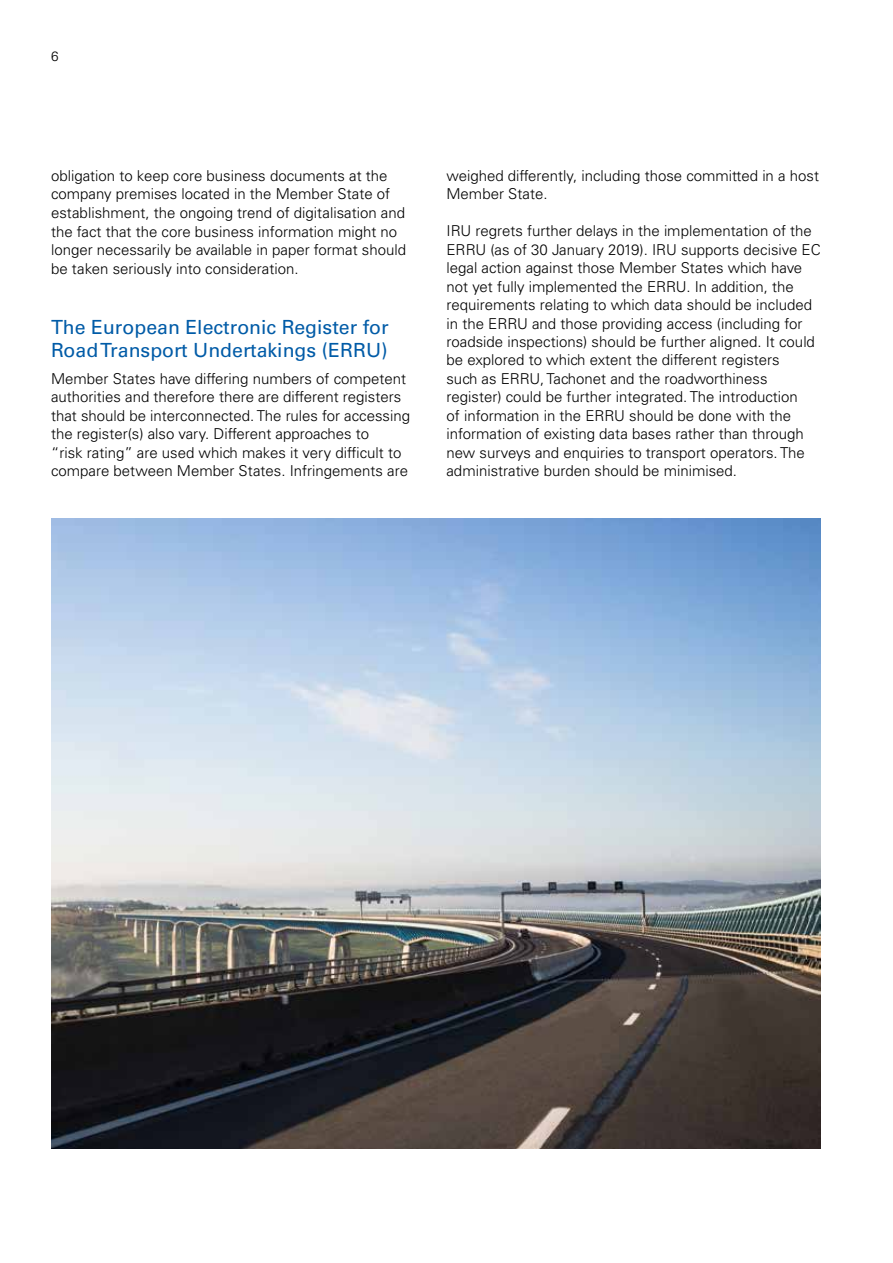
<style>
.page{position:relative;width:893px;height:1263px;background:#fff}
.page>*{position:absolute;margin:0;border:0;box-sizing:border-box;transform-origin:0 0}
.t1{font:19.5px/23px "Univers LT Std";color:#005ba7}
.t2{font:300 15px/18.5px "Univers LT Std";color:#000}
.t3{font:300 13.5px "Univers LT Std";color:#000}
</style>
<div class="page">
<img style="left:51px;top:519px;width:770px;height:629px">
<p class="t3" style="left:51px;top:48px;width:9px">6</p>
<p class="t2" style="left:51px;top:166px;width:357px">obligation to keep core business documents at the company premises located in the Member State of establishment, the ongoing trend of digitalisation and the fact that the core business information might no longer necessarily be available in paper format should be taken seriously into consideration.</p>
<h1 class="t1" style="left:51px;top:315px;width:339px">The European Electronic Register for<br>Road Transport Undertakings (ERRU)</h1>
<p class="t2" style="left:51px;top:369px;width:361px">Member States have differing numbers of competent authorities and therefore there are different registers that should be interconnected. The rules for accessing the register(s) also vary. Different approaches to<br>“risk rating” are used which makes it very difficult to compare between Member States. Infringements are</p>
<p class="t2" style="left:446px;top:166px;width:374px">weighed differently, including those committed in a host<br>Member State.</p>
<p class="t2" style="left:446px;top:222px;width:376px">IRU regrets further delays in the implementation of the ERRU (as of 30 January 2019). IRU supports decisive EC legal action against those Member States which have not yet fully implemented the ERRU. In addition, the requirements relating to which data should be included in the ERRU and those providing access (including for roadside inspections) should be further aligned. It could be explored to which extent the different registers<br>such as ERRU, Tachonet and the roadworthiness register) could be further integrated. The introduction<br>of information in the ERRU should be done with the information of existing data bases rather than through new surveys and enquiries to transport operators. The administrative burden should be minimised.</p>
</div>
